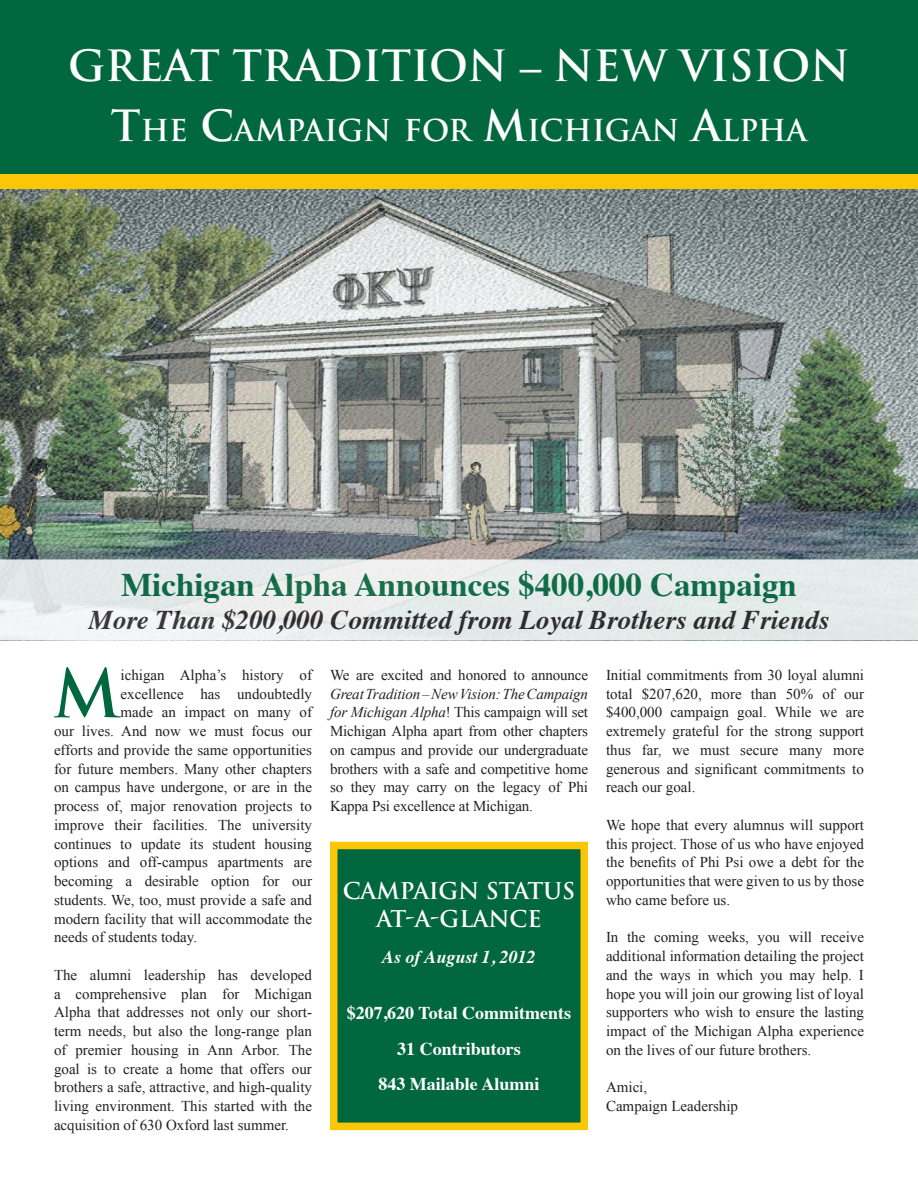
<style>
.page{position:relative;width:918px;height:1188px;background:#fff}
.page>*{position:absolute;margin:0;border:0;box-sizing:border-box;transform-origin:0 0}
.t1{font:700 64.8px "Trajan";color:#00673e}
.t2{font:700 42px "Trajan";color:#fff}
.t3{font:700 33px "Times";color:#00673e}
.t4{font:700 29.4px "Trajan";color:#fff}
.t5{font:italic 700 27px "Times";color:#231f20}
.t6{font:700 22.5px/27.6px "Trajan";letter-spacing:-.01em;color:#fff;text-align:center}
.t7{font:700 18px "Times";color:#fff}
.t8{font:italic 700 18px "Times";color:#fff}
.t9{font:15px/18.8px "Times New Roman";color:#231f20;text-align:justify}
.s1{font-family:"Times New Roman"}
.s2{font-size:42px}
.s3{font-style:italic}
</style>
<div class="page">
<img style="left:0;top:189px;width:918px;height:370px">
<div style="left:0;top:0;width:918px;height:174px;background:#00673e"></div>
<div style="left:0;top:174px;width:918px;height:15px;background:#fac605"></div>
<div style="left:0;top:560px;width:918px;height:80px;background:linear-gradient(to right,#ebeeef,#e3eae9)"></div>
<div style="left:0;top:559px;width:918px;height:81px;border:2px solid #fff"></div>
<div style="left:334px;top:845px;width:250px;height:281px;background:#00673e"></div>
<div style="left:330px;top:842px;width:258px;height:288px;border:8px solid #fac605"></div>
<p class="t2" style="left:68px;top:40px;width:783px">GREAT TRADITION <span class="s1">–</span> NEW VISION</p>
<p class="t4" style="left:111px;top:112px;width:698px"><span class="s2">T</span>HE <span class="s2">C</span>AMPAIGN FOR <span class="s2">M</span>ICHIGAN <span class="s2">A</span>LPHA</p>
<h3 class="t3" style="left:121px;top:553px;width:677px">Michigan Alpha Announces $400,000 Campaign</h3>
<h3 class="t5" style="left:89px;top:594px;width:742px">More Than $200,000 Committed from Loyal Brothers and Friends</h3>
<p class="t1" style="left:53px;top:653px;width:69px">M</p>
<p class="t9" style="left:121px;top:665px;width:193px">ichigan Alpha’s history of</p>
<p class="t9" style="left:121px;top:684px;width:193px">excellence has undoubtedly</p>
<p class="t9" style="left:121px;top:703px;width:193px">made an impact on many of</p>
<p class="t9" style="left:54px;top:721px;width:260px">our lives. And now we must focus our</p>
<p class="t9" style="left:54px;top:740px;width:260px">efforts and provide the same opportunities</p>
<p class="t9" style="left:54px;top:759px;width:259px">for future members. Many other chapters</p>
<p class="t9" style="left:54px;top:778px;width:260px">on campus have undergone, or are in the</p>
<p class="t9" style="left:54px;top:796px;width:259px">process of, major renovation projects to</p>
<p class="t9" style="left:54px;top:815px;width:260px">improve their facilities. The university</p>
<p class="t9" style="left:54px;top:834px;width:260px">continues to update its student housing</p>
<p class="t9" style="left:54px;top:853px;width:260px">options and off-campus apartments are</p>
<p class="t9" style="left:54px;top:871px;width:260px">becoming a desirable option for our</p>
<p class="t9" style="left:54px;top:890px;width:260px">students. We, too, must provide a safe and</p>
<p class="t9" style="left:54px;top:909px;width:260px">modern facility that will accommodate the</p>
<p class="t9" style="left:54px;top:928px;width:145px">needs of students today.</p>
<p class="t9" style="left:54px;top:965px;width:260px">The alumni leadership has developed a comprehensive plan for Michigan Alpha that addresses not only our short&shy;term needs, but also the long-range plan of premier housing in Ann Arbor. The goal is to create a home that offers our brothers a safe, attractive, and high-quality living environment. This started with the acquisition of 630 Oxford last summer.</p>
<p class="t9" style="left:330px;top:665px;width:260px">We are excited and honored to announce <span class="s3">Great Tradition – New Vision: The Campaign for Michigan Alpha</span>! This campaign will set Michigan Alpha apart from other chapters on campus and provide our undergraduate brothers with a safe and competitive home so they may carry on the legacy of Phi Kappa Psi excellence at Michigan.</p>
<p class="t9" style="left:606px;top:665px;width:260px">Initial commitments from 30 loyal alumni total $207,620, more than 50% of our $400,000 campaign goal. While we are extremely grateful for the strong support thus far, we must secure many more generous and significant commitments to reach our goal.</p>
<p class="t9" style="left:606px;top:815px;width:260px">We hope that every alumnus will support this project. Those of us who have enjoyed the benefits of Phi Psi owe a debt for the opportunities that were given to us by those who came before us.</p>
<p class="t9" style="left:606px;top:928px;width:260px">In the coming weeks, you will receive additional information detailing the project and the ways in which you may help. I hope you will join our growing list of loyal supporters who wish to ensure the lasting impact of the Michigan Alpha experience on the lives of our future brothers.</p>
<p class="t9" style="left:606px;top:1078px;width:43px">Amici,</p>
<p class="t9" style="left:606px;top:1096px;width:134px">Campaign Leadership</p>
<p class="t6" style="left:343px;top:877px;width:234px">CAMPAIGN STATUS<br>AT-A-GLANCE</p>
<p class="t8" style="left:382px;top:940px;width:155px">As of August 1, 2012</p>
<p class="t7" style="left:347px;top:996px;width:226px">$207,620 Total Commitments</p>
<p class="t7" style="left:397px;top:1031px;width:125px">31 Contributors</p>
<p class="t7" style="left:378px;top:1067px;width:163px">843 Mailable Alumni</p>
</div>
